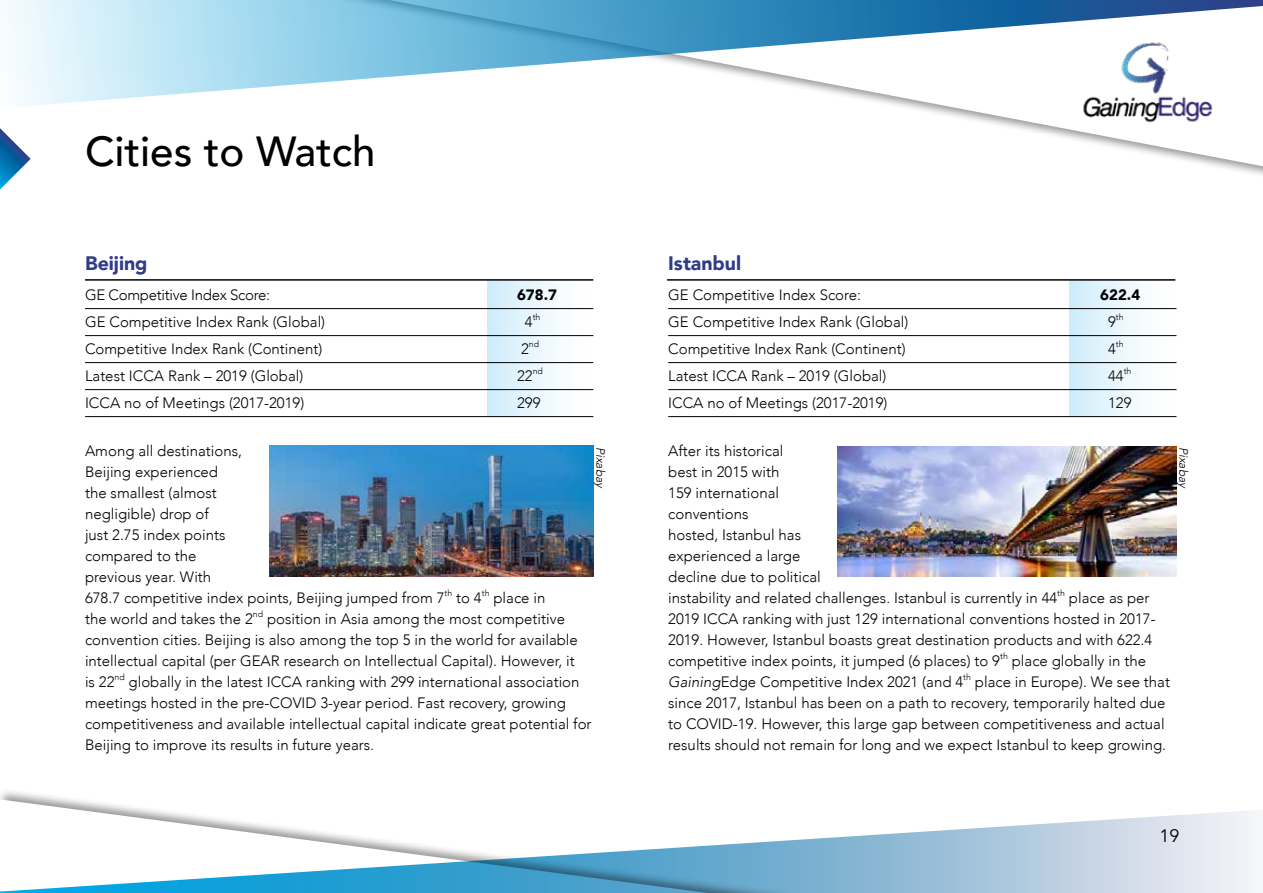
<style>
.page{position:relative;width:1263px;height:893px;background:#fff}
.page>*{position:absolute;margin:0;border:0;box-sizing:border-box;transform-origin:0 0}
.t1{font:500 42px "Avenir";color:#000}
.t2{font:900 19.5px "Avenir";color:#303c86}
.t3{font:18px "Avenir";color:#000}
.t4{font:300 15px/21px "Avenir";color:#000}
.t5{font:300 15px "Avenir";letter-spacing:-.02em;color:#000}
.t6{font:900 15px "Avenir";color:#000}
.t7{font:italic 300 12px "Avenir";color:#000}
.t8{font:300 8.7px "Avenir";color:#000}
.s1{font-style:italic}
</style>
<div class="page">
<svg style="left:1px;top:799px;width:131px;height:9px"></svg>
<svg style="left:914px;top:108px;width:349px;height:63px"></svg>
<svg style="left:0;top:808px;width:1254px;height:85px"></svg>
<svg style="left:6px;top:0;width:1257px;height:108px"></svg>
<img style="left:1078px;top:35px;width:138px;height:93px">
<svg style="left:487px;top:281px;width:106px;height:135px"></svg>
<svg style="left:1069px;top:281px;width:106px;height:135px"></svg>
<hr style="left:85px;top:308px;width:508px;height:1px;background:#000">
<hr style="left:85px;top:335px;width:508px;height:1px;background:#000">
<hr style="left:85px;top:362px;width:508px;height:1px;background:#000">
<hr style="left:85px;top:389px;width:508px;height:1px;background:#000">
<hr style="left:85px;top:416px;width:508px;height:1px;background:#000">
<hr style="left:668px;top:308px;width:508px;height:1px;background:#000">
<hr style="left:668px;top:335px;width:508px;height:1px;background:#000">
<hr style="left:668px;top:362px;width:508px;height:1px;background:#000">
<hr style="left:668px;top:389px;width:508px;height:1px;background:#000">
<hr style="left:668px;top:416px;width:508px;height:1px;background:#000">
<hr style="left:85px;top:279px;width:508px;height:2px;background:#000">
<hr style="left:667px;top:279px;width:508px;height:2px;background:#000">
<svg style="left:0;top:128px;width:31px;height:62px"></svg>
<img style="left:270px;top:446px;width:324px;height:130px">
<img style="left:838px;top:446px;width:338px;height:131px">
<h1 class="t1" style="left:85px;top:115px;width:292px">Cities to Watch</h1>
<h2 class="t2" style="left:85px;top:246px;width:64px">Beijing</h2>
<h2 class="t2" style="left:668px;top:246px;width:74px">Istanbul</h2>
<p class="t5" style="left:85px;top:286px;width:187px">GE Competitive Index Score:</p>
<p class="t6" style="left:517px;top:282px;width:41px">678.7</p>
<p class="t4" style="left:668px;top:284px;width:194px">GE Competitive Index Score:</p>
<p class="t6" style="left:1100px;top:282px;width:41px">622.4</p>
<p class="t4" style="left:85px;top:311px;width:242px">GE Competitive Index Rank (Global)</p>
<p class="t8" style="left:533px;top:311px;width:9px">th</p>
<p class="t4" style="left:525px;top:311px;width:9px">4</p>
<p class="t4" style="left:668px;top:311px;width:242px">GE Competitive Index Rank (Global)</p>
<p class="t8" style="left:1116px;top:311px;width:9px">th</p>
<p class="t4" style="left:1108px;top:311px;width:9px">9</p>
<p class="t4" style="left:85px;top:338px;width:239px">Competitive Index Rank (Continent)</p>
<p class="t8" style="left:529px;top:338px;width:12px">nd</p>
<p class="t4" style="left:521px;top:338px;width:9px">2</p>
<p class="t4" style="left:668px;top:338px;width:239px">Competitive Index Rank (Continent)</p>
<p class="t8" style="left:1116px;top:338px;width:9px">th</p>
<p class="t4" style="left:1108px;top:338px;width:9px">4</p>
<p class="t4" style="left:85px;top:365px;width:220px">Latest ICCA Rank – 2019 (Global)</p>
<p class="t8" style="left:533px;top:365px;width:12px">nd</p>
<p class="t4" style="left:517px;top:365px;width:17px">22</p>
<p class="t4" style="left:668px;top:365px;width:220px">Latest ICCA Rank – 2019 (Global)</p>
<p class="t8" style="left:1124px;top:365px;width:9px">th</p>
<p class="t4" style="left:1108px;top:365px;width:17px">44</p>
<p class="t4" style="left:85px;top:392px;width:221px">ICCA no of Meetings )2017-2019(</p>
<p class="t4" style="left:85px;top:440px;width:159px">Among all destinations,<br>Beijing experienced the smallest (almost negligible) drop of<br>just 2.75 index points compared to the previous year. With</p>
<p class="t4" style="left:517px;top:392px;width:25px">299</p>
<p class="t7" style="left:608px;top:447px;width:45px;rotate:90deg">Pixabay</p>
<p class="t4" style="left:668px;top:392px;width:221px">ICCA no of Meetings )2017-2019(</p>
<p class="t4" style="left:668px;top:440px;width:154px">After its historical<br>best in 2015 with<br>159 international conventions<br>hosted, Istanbul has experienced a large decline due to political</p>
<p class="t4" style="left:1108px;top:392px;width:25px">129</p>
<p class="t7" style="left:1190px;top:447px;width:45px;rotate:90deg">Pixabay</p>
<p class="t8" style="left:444px;top:587px;width:9px">th</p>
<p class="t8" style="left:482px;top:587px;width:9px">th</p>
<p class="t4" style="left:267px;top:587px;width:299px;text-indent:-182px">678.7 competitive index points, Beijing jumped from 7<br>position in Asia among the most competitive</p>
<p class="t4" style="left:493px;top:587px;width:53px">place in</p>
<p class="t4" style="left:456px;top:587px;width:27px">to4</p>
<p class="t8" style="left:253px;top:608px;width:12px">nd</p>
<p class="t4" style="left:85px;top:608px;width:169px">the world and takes the 2</p>
<p class="t4" style="left:85px;top:629px;width:494px">convention cities. Beijing is also among the top in5 the world for available</p>
<p class="t4" style="left:85px;top:650px;width:491px">intellectual capital (per GEAR research on Intellectual Capital .) However it,</p>
<p class="t4" style="left:129px;top:671px;width:452px">globally in the latest ICCA ranking with 299 international association</p>
<p class="t8" style="left:115px;top:671px;width:12px">nd</p>
<p class="t4" style="left:85px;top:671px;width:508px">is 22<br>meetings hosted in the pre-COVID 3-year period. Fast recovery, growing competitiveness and available intellectual capital indicate great potential for Beijing to improve its results in future years.</p>
<p class="t8" style="left:1057px;top:587px;width:9px">th</p>
<p class="t4" style="left:668px;top:587px;width:391px">instability and related challenges. Istanbul is currently in 44</p>
<p class="t4" style="left:668px;top:608px;width:489px">2019 ICCA ranking with just 129 international conventions hosted in 2017-</p>
<p class="t4" style="left:668px;top:629px;width:486px">2019. However, Istanbul boasts great destination products and with 622.4</p>
<p class="t4" style="left:1012px;top:650px;width:136px">place globally in the</p>
<p class="t4" style="left:1069px;top:587px;width:82px">place as per</p>
<p class="t8" style="left:1000px;top:650px;width:9px">th</p>
<p class="t4" style="left:975px;top:650px;width:197px;text-indent:-307px">competitive index points it, jumped 6( places) to 9<br>place in Europe .) We see that</p>
<p class="t8" style="left:963px;top:671px;width:9px">th</p>
<p class="t4" style="left:668px;top:671px;width:499px"><span class="s1">Gaining</span>Edge Competitive Index 2021 (and 4<br>since 2017, Istanbul has been on a path to recovery, temporarily halted due to COVID-19. However, this large gap between competitiveness and actual results should not remain for long and we expect Istanbul to keep growing.</p>
<p class="t3" style="left:1159px;top:825px;width:22px">19</p>
</div>
